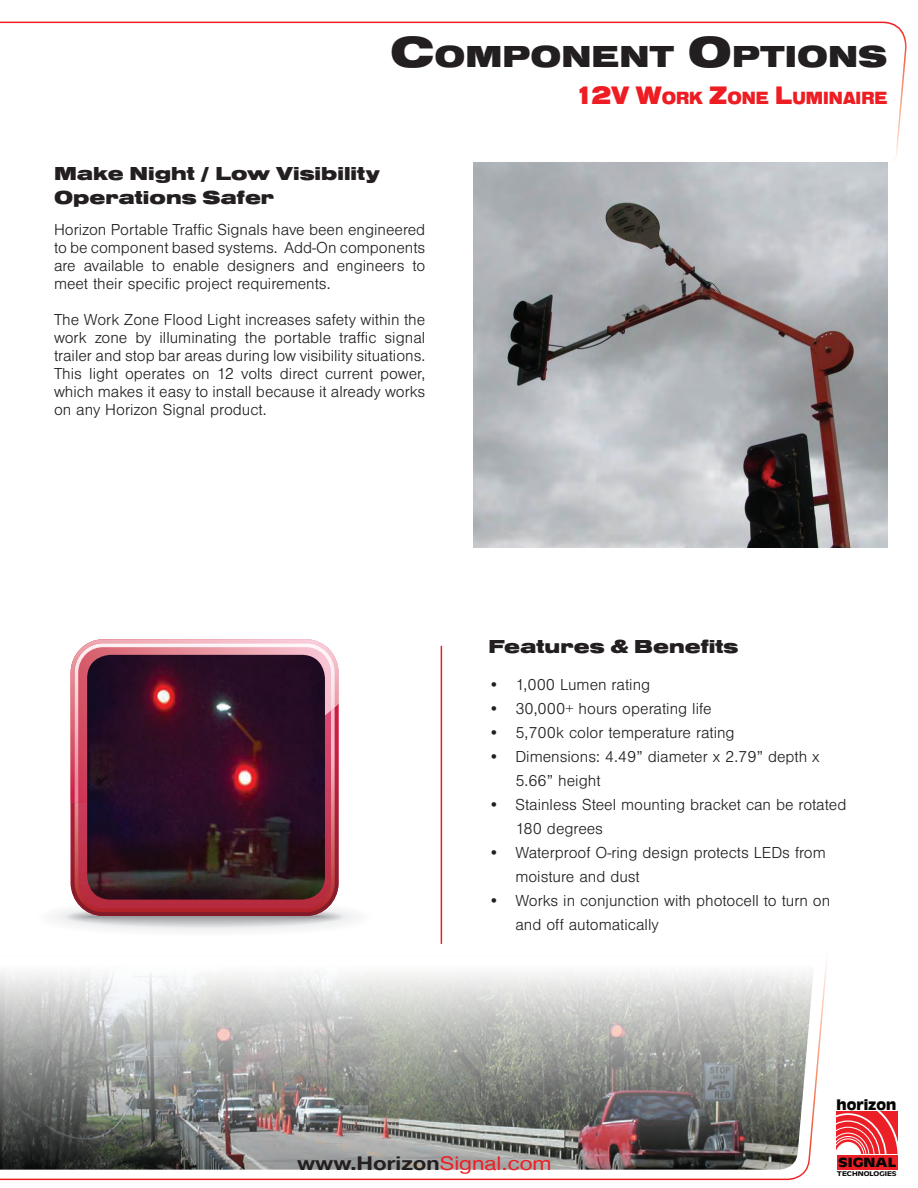
<style>
.page{position:relative;width:918px;height:1188px;background:#fff}
.page>*{position:absolute;margin:0;border:0;box-sizing:border-box;transform-origin:0 0}
.t1{font:900 expanded 31.5px "Nimbus San TOT";color:#231f20}
.t2{font:900 expanded 19.5px/24px "Nimbus San TOT";color:#231f20}
.t3{font:700 18.9px "Helvetica Neue LT";color:#231f20;scale:1.18 1}
.t4{font:900 expanded 18.3px "Nimbus San TOT";color:#ee1d23;scale:.8 1}
.t5{font:300 16.5px/18px "Nimbus San TOT";color:#231f20}
.t6{font:700 15.3px "Antique Oli TOT";color:#040503;scale:1.05 1}
.t7{font:700 13.8px "Antique Oli TOT";color:#040503;scale:1.29 1}
.t8{font:500 7.05px "Antique Oli TOT";color:#040503;scale:1.29 1}
.s1{font-size:45px}
.s2{font-size:26.25px}
.s3{font-weight:400;color:#ee1d23}
</style>
<div class="page">
<svg style="left:0;top:961px;width:827px;height:220px"></svg>
<svg style="left:0;top:21px;width:907px;height:142px"></svg>
<img style="left:0;top:964px;width:814px;height:206px">
<div style="left:837px;top:1155px;width:60px;height:15px;background:#ed1f26"></div>
<svg style="left:837px;top:1111px;width:60px;height:43px;background:#f1595e"></svg>
<hr style="left:441px;top:646px;width:1px;height:298px;background:#ee1d23">
<div style="left:45px;top:900px;width:319px;height:34px;background:#f9f9f9;border-radius:50%"></div>
<div style="left:55px;top:903px;width:299px;height:28px;background:#f4f5f5;border-radius:50%"></div>
<div style="left:61px;top:905px;width:287px;height:24px;background:#f0f1f2;border-radius:50%"></div>
<div style="left:68px;top:907px;width:273px;height:20px;background:#e5e6e8;border-radius:50%"></div>
<div style="left:71px;top:908px;width:267px;height:18px;background:#dddee0;border-radius:50%"></div>
<div style="left:73px;top:909px;width:263px;height:16px;background:#d6d7d9;border-radius:50%"></div>
<div style="left:76px;top:910px;width:257px;height:14px;background:#cfd0d2;border-radius:50%"></div>
<div style="left:78px;top:911px;width:253px;height:12px;background:#c8c9cb;border-radius:50%"></div>
<div style="left:81px;top:912px;width:247px;height:10px;background:#c1c2c4;border-radius:50%"></div>
<div style="left:82px;top:913px;width:245px;height:8px;background:#bbbcbf;border-radius:50%"></div>
<div style="left:84px;top:913px;width:241px;height:7px;background:#b6b7bb;border-radius:50%"></div>
<div style="left:85px;top:914px;width:239px;height:6px;background:#b3b4b8;border-radius:50%"></div>
<div style="left:86px;top:914px;width:237px;height:5px;background:#b1b2b5;border-radius:50%"></div>
<hr style="left:87px;top:915px;width:235px;height:4px;background:#adaeb2;border-radius:50%">
<hr style="left:88px;top:915px;width:233px;height:3px;background:#aaabaf;border-radius:50%">
<hr style="left:90px;top:916px;width:229px;height:2px;background:#a4a6a9;border-radius:50%">
<hr style="left:91px;top:916px;width:227px;height:1px;background:#a2a3a7;border-radius:50%">
<svg style="left:71px;top:803px;width:268px;height:113px;background:#b33948"></svg>
<svg style="left:71px;top:639px;width:268px;height:164px;background:#e797a6"></svg>
<img style="left:87px;top:655px;width:238px;height:245px">
<img style="left:473px;top:163px;width:415px;height:385px">
<h1 class="t1" style="left:390px;top:39px;width:499px"><span class="s1">C</span>OMPONENT <span class="s1">O</span>PTIONS</h1>
<p class="t4" style="left:574px;top:88px;width:393px"><span class="s2">12V W</span>ORK <span class="s2">Z</span>ONE <span class="s2">L</span>UMINAIRE</p>
<p class="t2" style="left:54px;top:162px;width:327px">Make Night / Low Visibility<br>Operations Safer</p>
<p class="t5" style="left:54px;top:221px;width:373px;text-align:justify">Horizon Portable Traffic Signals have been engineered to be component based systems. Add-On components are available to enable designers and engineers to meet their specific project requirements.</p>
<p class="t5" style="left:54px;top:311px;width:373px;text-align:justify">The Work Zone Flood Light increases safety within the work zone by illuminating the portable traffic signal trailer and stop bar areas during low visibility situations.<br>This light operates on 12 volts direct current power, which makes it easy to install because it already works on any Horizon Signal product.</p>
<p class="t2" style="left:488px;top:634px;width:252px">Features &amp; Benefits</p>
<p class="t5" style="left:488px;top:676px;width:163px">• 1,000 Lumen rating</p>
<p class="t5" style="left:488px;top:700px;width:225px">• 30,000+ hours operating life</p>
<p class="t5" style="left:488px;top:724px;width:248px">• 5,700k color temperature rating</p>
<p class="t5" style="left:515px;top:745px;width:306px;line-height:24px;text-indent:-27px">• Dimensions: 4.49” diameter x 2.79” depth x<br>5.66” height</p>
<p class="t5" style="left:515px;top:793px;width:333px;line-height:24px;text-indent:-27px">• Stainless Steel mounting bracket can be rotated<br>180 degrees</p>
<p class="t5" style="left:515px;top:841px;width:312px;line-height:24px;text-indent:-27px">• Waterproof O-ring design protects LEDs from moisture and dust</p>
<p class="t5" style="left:515px;top:889px;width:317px;line-height:24px;text-indent:-27px">• Works in conjunction with photocell to turn on and off automatically</p>
<p class="t6" style="left:837px;top:1097px;width:59px">horizon</p>
<p class="t3" style="left:297px;top:1151px;width:217px">www.Horizon<span class="s3">Signal.com</span></p>
<p class="t7" style="left:838px;top:1155px;width:46px">SIGNAL</p>
<p class="t8" style="left:837px;top:1170px;width:48px">TECHNOLOGIES</p>
</div>
